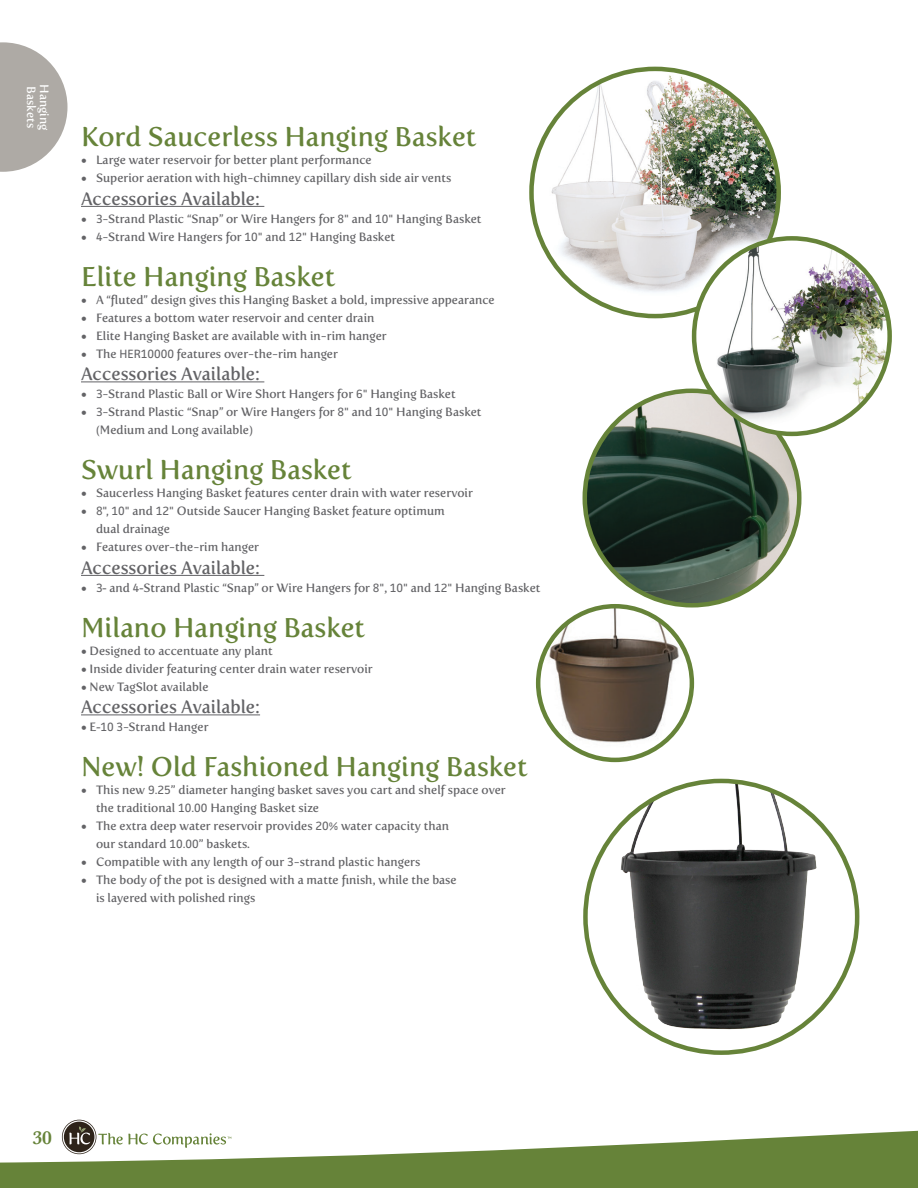
<style>
.page{position:relative;width:918px;height:1188px;background:#fff}
.page>*{position:absolute;margin:0;border:0;box-sizing:border-box;transform-origin:0 0}
.Product_text___bulle{font:27px "Fertigo Pro";color:#668339}
.t1{font:600 19.5px "Baskerville";color:#668339}
.Product_text___bulle-2{font:18px "Fertigo Pro";color:#636366}
.Product_text___bulle-3{font:12px/18px "Fertigo Pro";color:#636366}
.t2{font:12px "Fertigo Pro";color:#fff}
.s1{font-family:"Facit"}
.s2{font-family:"Facit";font-size:10.8px}
</style>
<div class="page">
<img style="left:587px;top:391px;width:210px;height:214px">
<hr style="left:81px;top:206px;width:183px;height:1px;background:#636366">
<hr style="left:81px;top:381px;width:183px;height:1px;background:#636366">
<hr style="left:81px;top:575px;width:183px;height:1px;background:#636366">
<hr style="left:81px;top:714px;width:179px;height:1px;background:#636366">
<img style="left:535px;top:69px;width:244px;height:237px">
<img style="left:694px;top:238px;width:196px;height:196px;border-radius:98px">
<div style="left:692px;top:236px;width:200px;height:200px;border:4px solid #668339;border-radius:50%"></div>
<img style="left:538px;top:606px;width:154px;height:150px">
<div style="left:536px;top:604px;width:158px;height:158px;border:4px solid #668339;border-radius:50%"></div>
<img style="left:585px;top:781px;width:272px;height:272px;border-radius:136px">
<svg style="left:0;top:1119px;width:918px;height:69px;fill:#668339"></svg>
<svg style="left:0;top:42px;width:68px;height:130px"></svg>
<svg style="left:62px;top:1120px;width:169px;height:34px"></svg>
<p class="t2" style="left:38px;top:86px;width:43px;rotate:90deg">Baskets</p>
<p class="t2" style="left:51px;top:84px;width:48px;rotate:90deg">Hanging</p>
<p class="Product_text___bulle" style="left:81px;top:121px;width:397px">Kord Saucerless Hanging Basket</p>
<p class="Product_text___bulle-3" style="left:81px;top:151px;width:292px">• Large water reservoir for better plant performance</p>
<p class="Product_text___bulle-3" style="left:81px;top:169px;width:372px">• Superior aeration with high-chimney capillary dish side air vents</p>
<p class="Product_text___bulle-2" style="left:81px;top:188px;width:181px">Accessories Available:</p>
<p class="Product_text___bulle-3" style="left:81px;top:209px;width:402px">• <span class="s1">3</span>-Strand Plastic “Snap” or Wire Hangers for <span class="s1">8"</span> and <span class="s1">10"</span> Hanging Basket</p>
<p class="Product_text___bulle-3" style="left:81px;top:227px;width:316px">• <span class="s1">4</span>-Strand Wire Hangers for <span class="s1">10"</span> and <span class="s1">12"</span> Hanging Basket</p>
<p class="Product_text___bulle" style="left:81px;top:260px;width:256px">Elite Hanging Basket</p>
<p class="Product_text___bulle-3" style="left:81px;top:290px;width:415px">• A “fluted” design gives this Hanging Basket a bold, impressive appearance</p>
<p class="Product_text___bulle-3" style="left:81px;top:308px;width:295px">• Features a bottom water reservoir and center drain</p>
<p class="Product_text___bulle-3" style="left:81px;top:326px;width:307px">• Elite Hanging Basket are available with in-rim hanger</p>
<p class="Product_text___bulle-3" style="left:81px;top:344px;width:259px">• The <span class="s1">HER10000</span> features over-the-rim hanger</p>
<p class="Product_text___bulle-2" style="left:81px;top:363px;width:181px">Accessories Available:</p>
<p class="Product_text___bulle-3" style="left:81px;top:385px;width:376px">• <span class="s1">3</span>-Strand Plastic Ball or Wire Short Hangers for <span class="s1">6"</span> Hanging Basket</p>
<p class="Product_text___bulle-3" style="left:96px;top:403px;width:387px;text-indent:-15px">• <span class="s1">3</span>-Strand Plastic “Snap” or Wire Hangers for <span class="s1">8"</span> and <span class="s1">10"</span> Hanging Basket (Medium and Long available)</p>
<p class="Product_text___bulle" style="left:81px;top:454px;width:272px">Swurl Hanging Basket</p>
<p class="Product_text___bulle-3" style="left:81px;top:484px;width:393px">• Saucerless Hanging Basket features center drain with water reservoir</p>
<p class="Product_text___bulle-3" style="left:96px;top:502px;width:350px;text-indent:-15px">• <span class="s1">8", 10"</span> and <span class="s1">12"</span> Outside Saucer Hanging Basket feature optimum dual drainage</p>
<p class="Product_text___bulle-3" style="left:81px;top:538px;width:180px">• Features over-the-rim hanger</p>
<p class="Product_text___bulle-2" style="left:81px;top:557px;width:181px">Accessories Available:</p>
<p class="Product_text___bulle-3" style="left:81px;top:578px;width:461px">• <span class="s1">3-</span> and <span class="s1">4-</span>Strand Plastic “Snap” or Wire Hangers for <span class="s1">8"</span>, <span class="s1">10"</span> and <span class="s1">12"</span> Hanging Basket</p>
<p class="Product_text___bulle" style="left:81px;top:611px;width:286px">Milano Hanging Basket</p>
<p class="Product_text___bulle-3" style="left:81px;top:641px;width:193px">• Designed to accentuate any plant</p>
<p class="Product_text___bulle-3" style="left:81px;top:659px;width:293px">• Inside divider featuring center drain water reservoir</p>
<p class="Product_text___bulle-3" style="left:81px;top:677px;width:129px">• New TagSlot available</p>
<p class="Product_text___bulle-2" style="left:81px;top:696px;width:181px">Accessories Available:</p>
<p class="Product_text___bulle-3" style="left:81px;top:718px;width:129px">• E<span class="s1">-10 3</span>-Strand Hanger</p>
<p class="Product_text___bulle" style="left:81px;top:751px;width:448px">New! Old Fashioned Hanging Basket</p>
<p class="Product_text___bulle-3" style="left:96px;top:781px;width:411px;text-indent:-15px">• This new <span class="s1">9.25”</span> diameter hanging basket saves you cart and shelf space over the traditional <span class="s1">10.00</span> Hanging Basket size</p>
<p class="Product_text___bulle-3" style="left:96px;top:817px;width:355px;text-indent:-15px">• The extra deep water reservoir provides <span class="s1">20</span><span class="s2">%</span> water capacity than our standard <span class="s1">10.00”</span> baskets.</p>
<p class="Product_text___bulle-3" style="left:81px;top:853px;width:341px">• Compatible with any length of our <span class="s1">3</span>-strand plastic hangers</p>
<p class="Product_text___bulle-3" style="left:96px;top:871px;width:362px;text-indent:-15px">• The body of the pot is designed with a matte finish, while the base is layered with polished rings</p>
<p class="t1" style="left:32px;top:1124px;width:21px">30</p>
</div>
